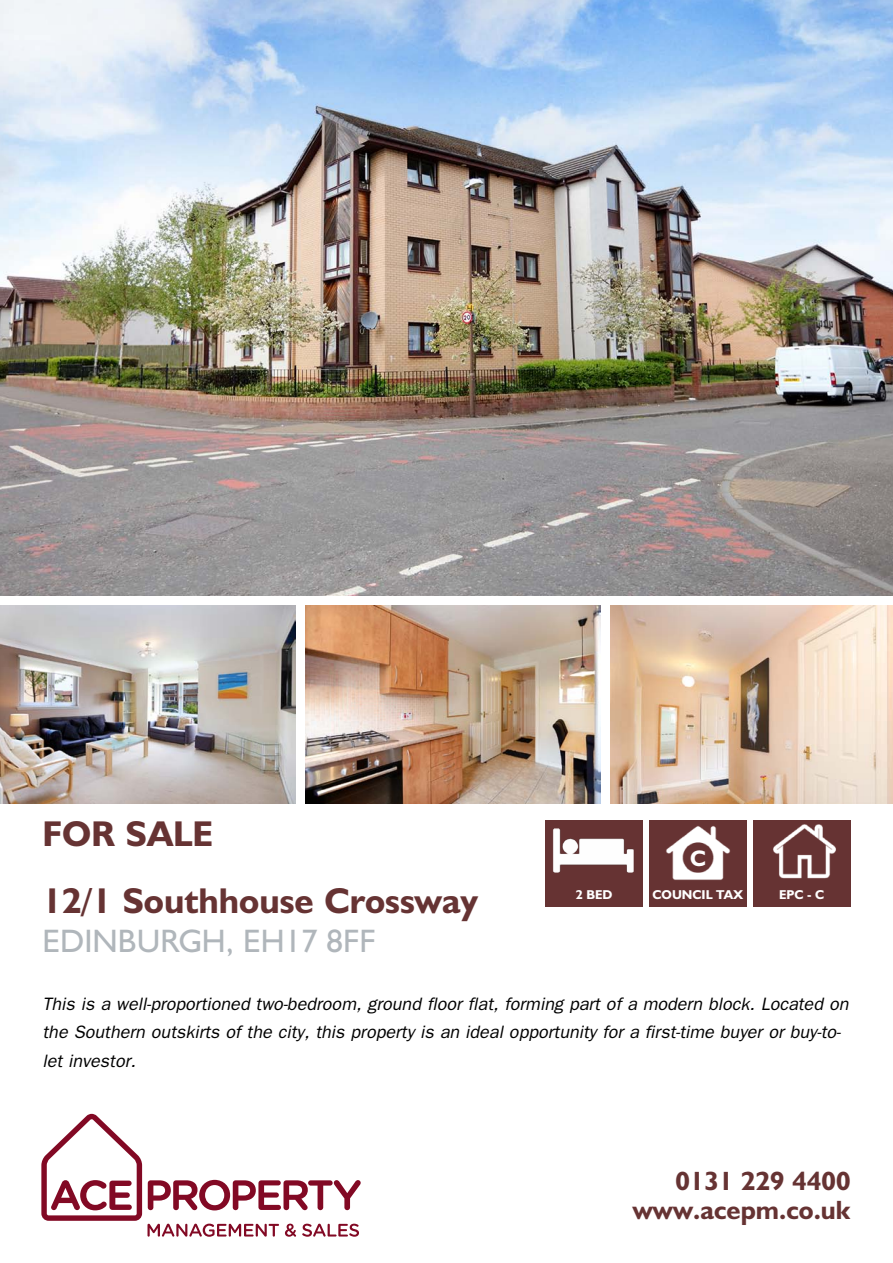
<style>
.page{position:relative;width:893px;height:1263px;background:#fff}
.page>*{position:absolute;margin:0;border:0;box-sizing:border-box;transform-origin:0 0}
.area{font:700 36px "Humanist 521 BT";color:#633}
.area-2{font:32.55px "Humanist 521 BT";color:#b0b6bb}
.t1{font:700 26.55px "Humanist 521 BT";color:#633}
.t2{font:700 22.5px "Humanist 521 BT";color:#fff}
._4__Text{font:italic 18px/28.5px "Franklin Gothic";color:#000}
.t3{font:700 12.9px "Humanist 521 BT";color:#fff}
</style>
<div class="page">
<img style="left:545px;top:821px;width:98px;height:86px">
<div style="left:649px;top:821px;width:98px;height:86px;background:#633"></div>
<img style="left:666px;top:826px;width:64px;height:54px">
<div style="left:753px;top:821px;width:97px;height:86px;background:#633"></div>
<img style="left:773px;top:824px;width:63px;height:55px">
<img style="left:0;top:0;width:893px;height:595px">
<img style="left:0;top:605px;width:296px;height:199px">
<img style="left:305px;top:606px;width:296px;height:198px">
<img style="left:610px;top:606px;width:283px;height:198px">
<svg style="left:41px;top:1114px;width:320px;height:123px"></svg>
<p class="area" style="left:43px;top:811px;width:172px">FOR SALE</p>
<p class="area" style="left:43px;top:878px;width:437px">12/1 Southhouse Crossway</p>
<p class="area-2" style="left:43px;top:921px;width:335px">EDINBURGH, EH17 8FF</p>
<p class="t2" style="left:690px;top:844px;width:17px">C</p>
<p class="t3" style="left:576px;top:886px;width:38px">2 BED</p>
<p class="t3" style="left:653px;top:886px;width:92px">COUNCIL TAX</p>
<p class="t3" style="left:779px;top:886px;width:46px">EPC - C</p>
<p class="_4__Text" style="left:43px;top:989px;width:807px">This is a well-proportioned two-bedroom, ground floor flat, forming part of a modern block. Located on the Southern outskirts of the city, this property is an ideal opportunity for a first-time buyer or buy-to&shy;let investor.</p>
<p class="t1" style="left:675px;top:1164px;width:176px">0131 229 4400</p>
<p class="t1" style="left:633px;top:1193px;width:219px">www.acepm.co.uk</p>
</div>
